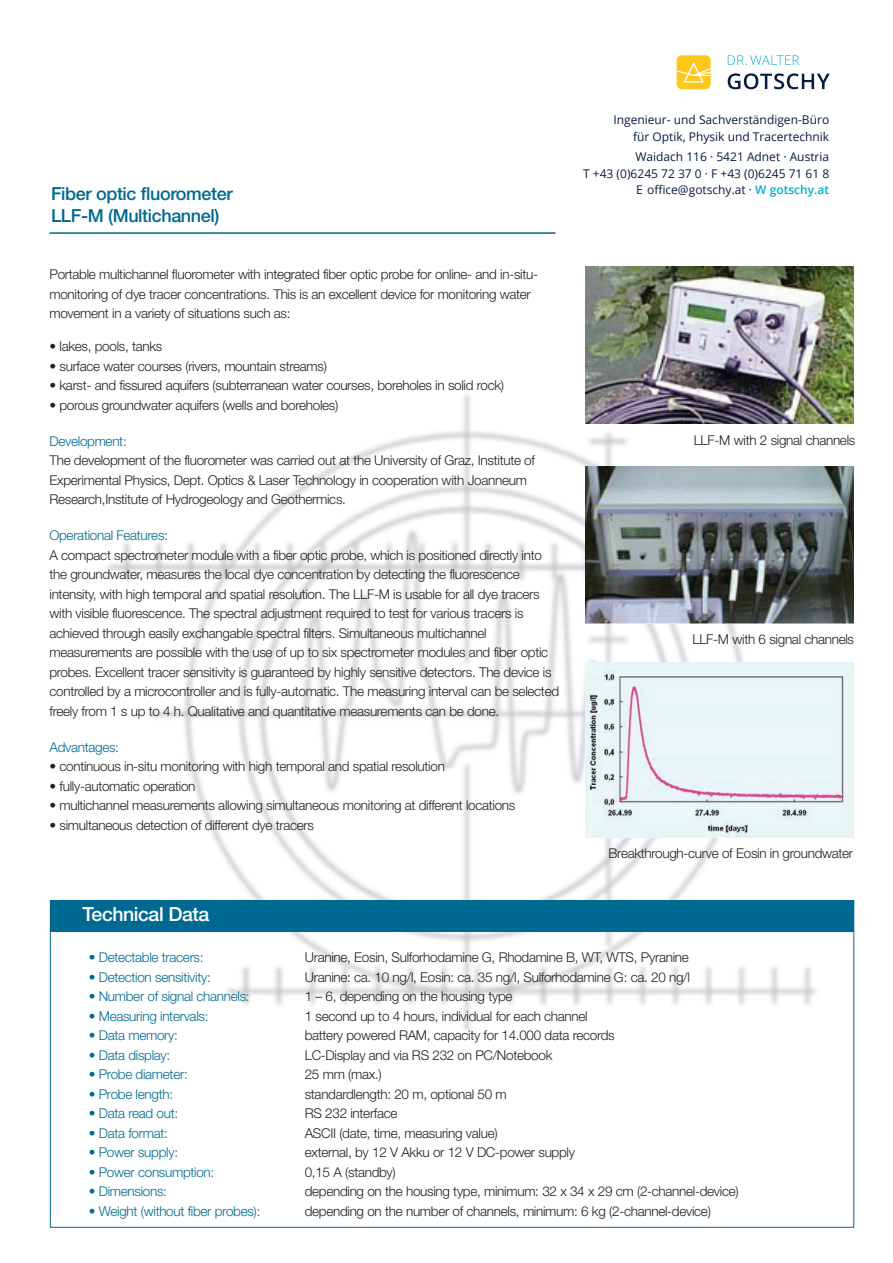
<style>
.page{position:relative;width:893px;height:1263px;background:#fff}
.page>*{position:absolute;margin:0;border:0;box-sizing:border-box;transform-origin:0 0}
.t1{font:500 19.5px "Helvetica Neue";letter-spacing:-.02em;color:#fff}
.t2{font:500 18px/21.6px "Helvetica Neue";letter-spacing:-.02em;color:#006991}
.t3{font:300 13.5px/19.5px "Helvetica Neue";letter-spacing:-.02em;color:#231f20}
.t4{font:300 13.5px "Helvetica Neue";letter-spacing:-.02em;color:#006991}
.t5{font:12px/16.5px "Open Sans";color:#081c42;text-align:right}
.s1{font-weight:600;color:#00b1cd}
</style>
<div class="page">
<img style="left:49px;top:330px;width:806px;height:765px">
<img style="left:586px;top:267px;width:267px;height:157px">
<img style="left:586px;top:466px;width:267px;height:157px">
<div style="left:50px;top:900px;width:804px;height:31px;background:#006991"></div>
<hr style="left:50px;top:232px;width:506px;height:2px;background:#006991">
<img style="left:586px;top:662px;width:267px;height:176px">
<svg style="left:728px;top:73px;width:102px;height:16px"></svg>
<svg style="left:728px;top:55px;width:71px;height:10px"></svg>
<div style="left:677px;top:55px;width:34px;height:34px;background:#fec71d;border-radius:5px"></div>
<svg style="left:677px;top:62px;width:34px;height:21px"></svg>
<h2 class="t2" style="left:51px;top:183px;width:183px">Fiber optic fluorometer<br>LLF-M (Multichannel)</h2>
<p class="t3" style="left:50px;top:264px;width:490px">Portable multichannel fluorometer with integrated fiber optic probe for online- and in-situ&shy;monitoring of dye tracer concentrations. This is an excellent device for monitoring water movement in a variety of situations such as:</p>
<p class="t3" style="left:50px;top:336px;width:114px">• lakes, pools, tanks</p>
<p class="t3" style="left:50px;top:356px;width:279px">• surface water courses (rivers, mountain streams)</p>
<p class="t3" style="left:50px;top:375px;width:456px">• karst- and fissured aquifers (subterranean water courses, boreholes in solid rock)</p>
<p class="t3" style="left:50px;top:395px;width:290px">• porous groundwater aquifers (wells and boreholes)</p>
<p class="t4" style="left:50px;top:433px;width:79px">Development:</p>
<p class="t3" style="left:50px;top:450px;width:487px">The development of the fluorometer was carried out at the University of Graz, Institute of<br>Experimental Physics, Dept. Optics &amp; Laser Technology in cooperation with Joanneum<br>Research,Institute of Hydrogeology and Geothermics.</p>
<p class="t4" style="left:50px;top:527px;width:120px">Operational Features:</p>
<p class="t3" style="left:50px;top:545px;width:511px">A compact spectrometer module with a fiber optic probe, which is positioned directly into the groundwater, measures the local dye concentration by detecting the fluorescence intensity, with high temporal and spatial resolution. The LLF-M is usable for all dye tracers with visible fluorescence. The spectral adjustment required to test for various tracers is achieved through easily exchangable spectral filters. Simultaneous multichannel measurements are possible with the use of up to six spectrometer modules and fiber optic probes. Excellent tracer sensitivity is guaranteed by highly sensitive detectors. The device is controlled by a microcontroller and is fully-automatic. The measuring interval can be selected freely from 1 s up to 4 h. Qualitative and quantitative measurements can be done.</p>
<p class="t4" style="left:50px;top:739px;width:71px">Advantages:</p>
<p class="t3" style="left:50px;top:756px;width:397px">• continuous in-situ monitoring with high temporal and spatial resolution</p>
<p class="t3" style="left:50px;top:776px;width:148px">• fully-automatic operation</p>
<p class="t3" style="left:50px;top:795px;width:467px">• multichannel measurements allowing simultaneous monitoring at different locations</p>
<p class="t3" style="left:50px;top:815px;width:266px">• simultaneous detection of different dye tracers</p>
<p class="t5" style="left:613px;top:111px;width:217px">Ingenieur- und Sachverständigen-Büro für Optik, Physik und Tracertechnik</p>
<p class="t5" style="left:583px;top:148px;width:248px">Waidach 116 · 5421 Adnet · Austria<br>T +43 (0)6245 72 37 0 · F +43 (0)6245 71 61 8<br>E office@gotschy.at · <span class="s1">W gotschy.at</span></p>
<p class="t3" style="left:694px;top:430px;width:163px">LLF-M with 2 signal channels</p>
<p class="t3" style="left:692px;top:629px;width:163px">LLF-M with 6 signal channels</p>
<p class="t3" style="left:609px;top:843px;width:246px">Breakthrough-curve of Eosin in groundwater</p>
<h1 class="t1" style="left:83px;top:903px;width:128px">Technical Data</h1>
<p class="t4" style="left:89px;top:949px;width:116px">• Detectable tracers:</p>
<p class="t3" style="left:305px;top:947px;width:386px">Uranine, Eosin, Sulforhodamine G, Rhodamine B, WT, WTS, Pyranine</p>
<p class="t4" style="left:89px;top:969px;width:124px">• Detection sensitivity:</p>
<p class="t3" style="left:305px;top:967px;width:387px">Uranine: ca. 10 ng/l, Eosin: ca. 35 ng/l, Sulforhodamine G: ca. 20 ng/l</p>
<p class="t4" style="left:89px;top:988px;width:162px">• Number of signal channels:</p>
<p class="t3" style="left:305px;top:986px;width:209px">1 – 6, depending on the housing type</p>
<p class="t4" style="left:89px;top:1008px;width:121px">• Measuring intervals:</p>
<p class="t3" style="left:305px;top:1006px;width:284px">1 second up to 4 hours, individual for each channel</p>
<p class="t4" style="left:89px;top:1027px;width:91px">• Data memory:</p>
<p class="t3" style="left:305px;top:1025px;width:311px">battery powered RAM, capacity for 14.000 data records</p>
<p class="t4" style="left:89px;top:1047px;width:83px">• Data display:</p>
<p class="t3" style="left:305px;top:1045px;width:249px">LC-Display and via RS 232 on PC/Notebook</p>
<p class="t4" style="left:89px;top:1066px;width:101px">• Probe diameter:</p>
<p class="t3" style="left:305px;top:1064px;width:78px">25 mm (max.)</p>
<p class="t4" style="left:89px;top:1086px;width:86px">• Probe length:</p>
<p class="t3" style="left:305px;top:1084px;width:204px">standardlength: 20 m, optional 50 m</p>
<p class="t4" style="left:89px;top:1105px;width:91px">• Data read out:</p>
<p class="t3" style="left:305px;top:1103px;width:94px">RS 232 interface</p>
<p class="t4" style="left:89px;top:1125px;width:81px">• Data format:</p>
<p class="t3" style="left:305px;top:1123px;width:194px">ASCII (date, time, measuring value)</p>
<p class="t4" style="left:89px;top:1144px;width:91px">• Power supply:</p>
<p class="t3" style="left:305px;top:1142px;width:272px">external, by 12 V Akku or 12 V DC-power supply</p>
<p class="t4" style="left:89px;top:1164px;width:127px">• Power consumption:</p>
<p class="t3" style="left:305px;top:1162px;width:93px">0,15 A (standby)</p>
<p class="t4" style="left:89px;top:1183px;width:80px">• Dimensions:</p>
<p class="t3" style="left:305px;top:1181px;width:436px">depending on the housing type, minimum: 32 x 34 x 29 cm (2-channel-device)</p>
<p class="t4" style="left:89px;top:1203px;width:173px">• Weight (without fiber probes):</p>
<p class="t3" style="left:305px;top:1201px;width:408px">depending on the number of channels, minimum: 6 kg (2-channel-device)</p>
</div>
